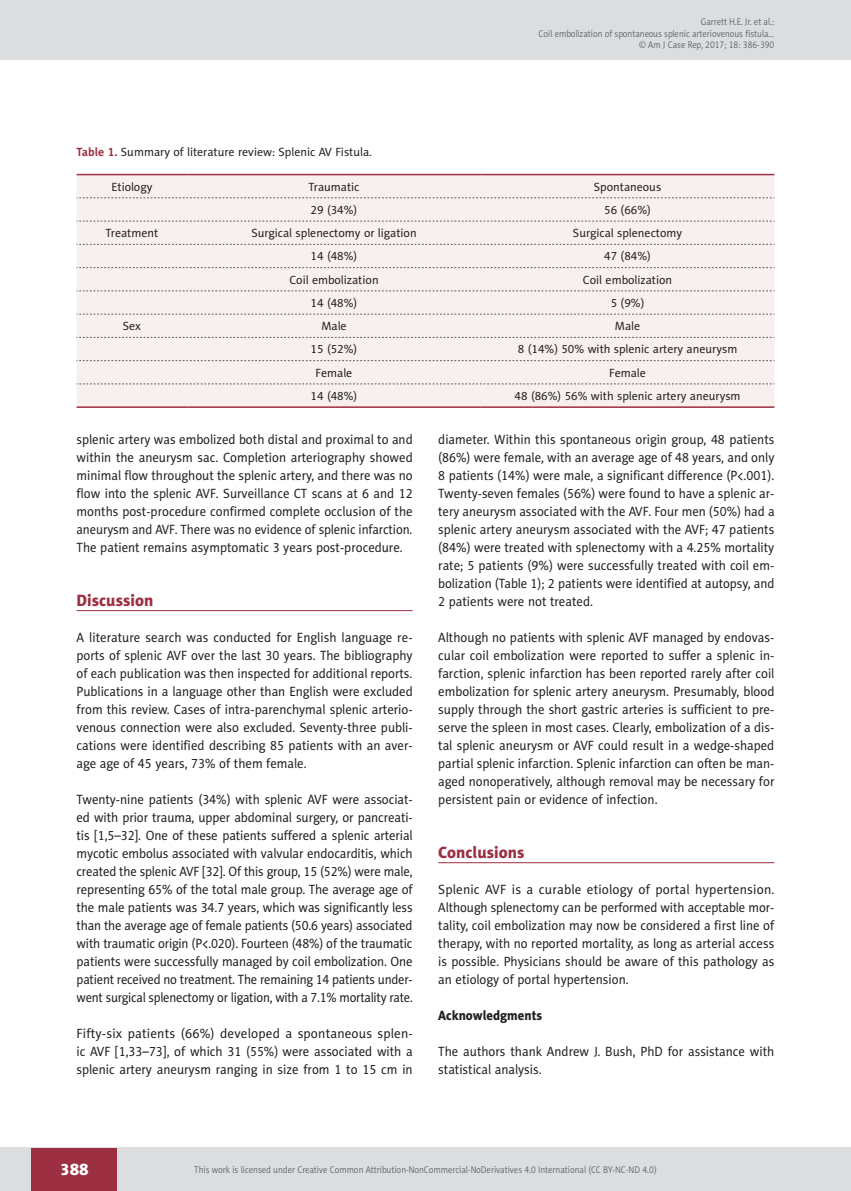
<style>
.page{position:relative;width:851px;height:1191px;background:#fff}
.page>*{position:absolute;margin:0;border:0;box-sizing:border-box;transform-origin:0 0}
.AJCR_Headline_1{font:16.5px "Naomi Sans EFN Heavy";color:#9d2f42}
.t1{font:16.5px "Naomi Sans EFN Heavy";color:#fff}
.AJCR_Body{font:13.5px/18px "Naomi Sans EFN";color:#231f20;text-align:justify;scale:.95 1}
.AJCR_Body-2{font:13.5px/18px "Naomi Sans EFN";color:#231f20;text-align:justify}
.AJCR_Headline_2{font:13.5px "Naomi Sans EFN Heavy";color:#231f20;scale:.95 1}
.AJCR_Tabela_zawartos{font:12px "Naomi Sans EFN";color:#231f20}
.AJCR_Tabela_tytul{font:12px "Naomi Sans EFN";color:#231f20}
.AJCR_pagina_zywa{font:9.75px/11.2px "Naomi Sans EFN Light";color:#57585a;text-align:right;scale:.9 1}
.AJCR_pagina_sygnatur{font:9.75px "Naomi Sans EFN Light";color:#57585a;scale:.9 1}
.s1{font-weight:700;color:#9d2f42}
</style>
<div class="page">
<hr style="left:77px;top:610px;width:335px;height:1px;background:#9d2f42">
<hr style="left:438px;top:862px;width:336px;height:1px;background:#9d2f42">
<div style="left:77px;top:175px;width:697px;height:231px;background:#f7f0ef"></div>
<svg style="left:77px;top:221px;width:697px;height:1px"></svg>
<svg style="left:77px;top:244px;width:697px;height:1px"></svg>
<svg style="left:77px;top:267px;width:697px;height:1px"></svg>
<svg style="left:77px;top:291px;width:697px;height:1px"></svg>
<svg style="left:77px;top:314px;width:697px;height:1px"></svg>
<svg style="left:77px;top:337px;width:697px;height:1px"></svg>
<svg style="left:77px;top:360px;width:697px;height:1px"></svg>
<hr style="left:77px;top:174px;width:110px;height:1px;background:#9d2f42">
<hr style="left:187px;top:174px;width:293px;height:1px;background:#9d2f42">
<hr style="left:480px;top:174px;width:294px;height:1px;background:#9d2f42">
<svg style="left:77px;top:198px;width:697px;height:1px"></svg>
<svg style="left:77px;top:384px;width:697px;height:1px"></svg>
<hr style="left:77px;top:406px;width:110px;height:2px;background:#9d2f42">
<hr style="left:187px;top:406px;width:293px;height:2px;background:#9d2f42">
<hr style="left:480px;top:406px;width:294px;height:2px;background:#9d2f42">
<div style="left:0;top:1148px;width:850px;height:43px;background:#dcdddf"></div>
<div style="left:32px;top:1147px;width:85px;height:43px;background:#9d2f42"></div>
<div style="left:0;top:0;width:850px;height:60px;background:#dcdddf"></div>
<hr style="left:850px;top:0;width:1px;height:60px;background:#dcdddf">
<p class="AJCR_Tabela_tytul" style="left:77px;top:145px;width:297px"><span class="s1">Table 1.</span> Summary of literature review: Splenic AV Fistula.</p>
<p class="AJCR_pagina_zywa" style="left:538px;top:16px;width:263px">Garrett H.E. Jr. et al.:<br>Coil embolization of spontaneous splenic arteriovenous fistula…</p>
<p class="AJCR_pagina_sygnatur" style="left:639px;top:39px;width:152px">© Am J Case Rep, 2017; 18: 386-390</p>
<p class="AJCR_Tabela_zawartos" style="left:111px;top:180px;width:42px">Etiology</p>
<p class="AJCR_Tabela_zawartos" style="left:308px;top:180px;width:53px">Traumatic</p>
<p class="AJCR_Tabela_zawartos" style="left:593px;top:180px;width:69px">Spontaneous</p>
<p class="AJCR_Tabela_zawartos" style="left:310px;top:203px;width:48px">29 (34%)</p>
<p class="AJCR_Tabela_zawartos" style="left:604px;top:203px;width:48px">56 (66%)</p>
<p class="AJCR_Tabela_zawartos" style="left:105px;top:226px;width:54px">Treatment</p>
<p class="AJCR_Tabela_zawartos" style="left:251px;top:226px;width:167px">Surgical splenectomy or ligation</p>
<p class="AJCR_Tabela_zawartos" style="left:573px;top:226px;width:111px">Surgical splenectomy</p>
<p class="AJCR_Tabela_zawartos" style="left:310px;top:249px;width:48px">14 (48%)</p>
<p class="AJCR_Tabela_zawartos" style="left:604px;top:249px;width:48px">47 (84%)</p>
<p class="AJCR_Tabela_zawartos" style="left:289px;top:273px;width:91px">Coil embolization</p>
<p class="AJCR_Tabela_zawartos" style="left:583px;top:273px;width:91px">Coil embolization</p>
<p class="AJCR_Tabela_zawartos" style="left:310px;top:296px;width:48px">14 (48%)</p>
<p class="AJCR_Tabela_zawartos" style="left:610px;top:296px;width:35px">5 (9%)</p>
<p class="AJCR_Tabela_zawartos" style="left:123px;top:319px;width:20px">Sex</p>
<p class="AJCR_Tabela_zawartos" style="left:321px;top:319px;width:27px">Male</p>
<p class="AJCR_Tabela_zawartos" style="left:615px;top:319px;width:27px">Male</p>
<p class="AJCR_Tabela_zawartos" style="left:310px;top:342px;width:48px">15 (52%)</p>
<p class="AJCR_Tabela_zawartos" style="left:518px;top:342px;width:221px">8 (14%) 50% with splenic artery aneurysm</p>
<p class="AJCR_Tabela_zawartos" style="left:315px;top:366px;width:38px">Female</p>
<p class="AJCR_Tabela_zawartos" style="left:609px;top:366px;width:38px">Female</p>
<p class="AJCR_Tabela_zawartos" style="left:310px;top:389px;width:48px">14 (48%)</p>
<p class="AJCR_Tabela_zawartos" style="left:514px;top:389px;width:227px">48 (86%) 56% with splenic artery aneurysm</p>
<p class="AJCR_Body" style="left:77px;top:430px;width:355px">splenic artery was embolized both distal and proximal to and within the aneurysm sac. Completion arteriography showed minimal flow throughout the splenic artery, and there was no flow into the splenic AVF. Surveillance CT scans at 6 and 12 months post-procedure confirmed complete occlusion of the aneurysm and AVF. There was no evidence of splenic infarction.<br>The patient remains asymptomatic 3 years post-procedure.</p>
<p class="AJCR_Headline_1" style="left:77px;top:590px;width:78px">Discussion</p>
<p class="AJCR_Body" style="left:77px;top:628px;width:355px">A literature search was conducted for English language re&shy;ports of splenic AVF over the last 30 years. The bibliography of each publication was then inspected for additional reports.<br>Publications in a language other than English were excluded from this review. Cases of intra-parenchymal splenic arterio&shy;venous connection were also excluded. Seventy-three publi&shy;cations were identified describing 85 patients with an aver&shy;age age of 45 years, 73% of them female.</p>
<p class="AJCR_Body" style="left:77px;top:790px;width:355px">Twenty-nine patients (34%) with splenic AVF were associat&shy;ed with prior trauma, upper abdominal surgery, or pancreati&shy;tis [1,5–32]. One of these patients suffered a splenic arterial mycotic embolus associated with valvular endocarditis, which created the splenic AVF [32]. Of this group, 15 (52%) were male, representing 65% of the total male group. The average age of the male patients was 34.7 years, which was significantly less than the average age of female patients (50.6 years) associated with traumatic origin (P&lt;.020). Fourteen (48%) of the traumatic patients were successfully managed by coil embolization. One patient received no treatment. The remaining 14 patients under&shy;went surgical splenectomy or ligation, with a 7.1% mortality rate.</p>
<p class="AJCR_Body-2" style="left:77px;top:1024px;width:337px">Fifty-six patients (66%) developed a spontaneous splen&shy;ic AVF [1,33–73], of which 31 (55%) were associated with a splenic artery aneurysm ranging in size from 1 to 15 cm in</p>
<p class="AJCR_Body" style="left:438px;top:430px;width:355px">diameter. Within this spontaneous origin group, 48 patients (86%) were female, with an average age of 48 years, and only 8 patients (14%) were male, a significant difference (P&lt;.001).<br>Twenty-seven females (56%) were found to have a splenic ar&shy;tery aneurysm associated with the AVF. Four men (50%) had a splenic artery aneurysm associated with the AVF; 47 patients (84%) were treated with splenectomy with a 4.25% mortality rate; 5 patients (9%) were successfully treated with coil em&shy;bolization (Table 1); 2 patients were identified at autopsy, and 2 patients were not treated.</p>
<p class="AJCR_Body" style="left:438px;top:628px;width:355px">Although no patients with splenic AVF managed by endovas&shy;cular coil embolization were reported to suffer a splenic in&shy;farction, splenic infarction has been reported rarely after coil embolization for splenic artery aneurysm. Presumably, blood supply through the short gastric arteries is sufficient to pre&shy;serve the spleen in most cases. Clearly, embolization of a dis&shy;tal splenic aneurysm or AVF could result in a wedge-shaped partial splenic infarction. Splenic infarction can often be man&shy;aged nonoperatively, although removal may be necessary for persistent pain or evidence of infection.</p>
<p class="AJCR_Headline_1" style="left:438px;top:842px;width:88px">Conclusions</p>
<p class="AJCR_Body-2" style="left:438px;top:880px;width:338px">Splenic AVF is a curable etiology of portal hypertension.<br>Although splenectomy can be performed with acceptable mor&shy;tality, coil embolization may now be considered a first line of therapy, with no reported mortality, as long as arterial access is possible. Physicians should be aware of this pathology as an etiology of portal hypertension.</p>
<p class="AJCR_Headline_2" style="left:438px;top:1007px;width:111px">Acknowledgments</p>
<p class="AJCR_Body" style="left:438px;top:1042px;width:355px">The authors thank Andrew J. Bush, PhD for assistance with statistical analysis.</p>
<p class="t1" style="left:60px;top:1159px;width:30px">388</p>
<p class="AJCR_pagina_zywa" style="left:194px;top:1164px;width:515px">This work is licensed under Creative Common Attribution-NonCommercial-NoDerivatives 4.0 International (CC BY-NC-ND 4.0)</p>
</div>
